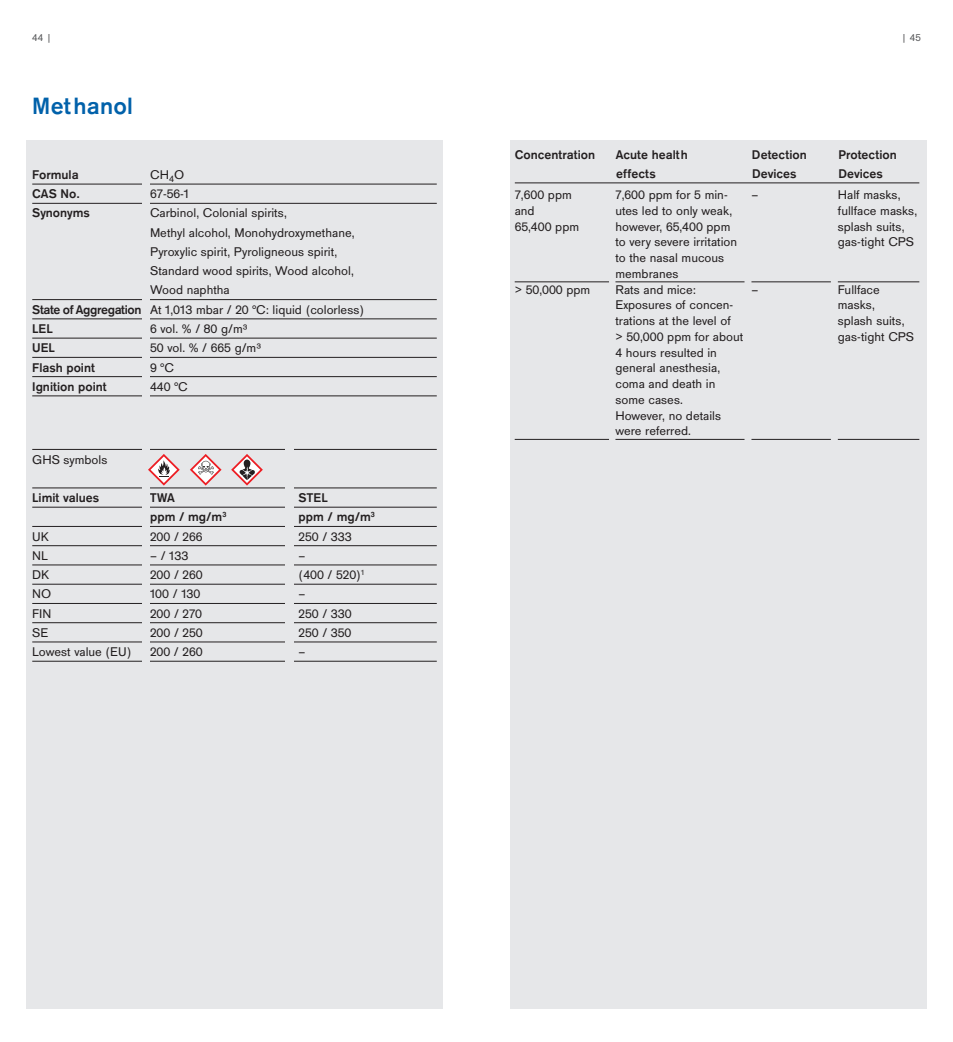
<style>
.page{position:relative;width:953px;height:1042px;background:#fff}
.page>*{position:absolute;margin:0;border:0;box-sizing:border-box;transform-origin:0 0}
.t1{font:700 24.5px "Draeger San";letter-spacing:.01em;color:#0161aa}
.t2{font:13.12px/15.8px "Draeger San";color:#231f20}
.t3{font:700 13.12px "Draeger San";color:#231f20}
.t4{font:10.5px "Draeger San";color:#57585a}
.s1{font-weight:700}
</style>
<div class="page">
<div style="left:509px;top:141px;width:417px;height:868px;background:#e6e7e9"></div>
<hr style="left:515px;top:182px;width:404px;height:1px;background:#231f20">
<hr style="left:514px;top:281px;width:95px;height:1px;background:#231f20">
<hr style="left:514px;top:439px;width:95px;height:1px;background:#231f20">
<hr style="left:615px;top:281px;width:129px;height:1px;background:#231f20">
<hr style="left:615px;top:439px;width:129px;height:1px;background:#231f20">
<hr style="left:751px;top:281px;width:79px;height:1px;background:#231f20">
<hr style="left:751px;top:439px;width:79px;height:1px;background:#231f20">
<hr style="left:837px;top:281px;width:82px;height:1px;background:#231f20">
<hr style="left:837px;top:439px;width:82px;height:1px;background:#231f20">
<div style="left:26px;top:141px;width:417px;height:868px;background:#e6e7e9"></div>
<hr style="left:32px;top:184px;width:405px;height:1px;background:#231f20">
<hr style="left:32px;top:203px;width:405px;height:1px;background:#231f20">
<hr style="left:32px;top:299px;width:405px;height:1px;background:#231f20">
<hr style="left:32px;top:318px;width:405px;height:1px;background:#231f20">
<hr style="left:32px;top:338px;width:405px;height:1px;background:#231f20">
<hr style="left:32px;top:357px;width:405px;height:1px;background:#231f20">
<hr style="left:32px;top:376px;width:405px;height:1px;background:#231f20">
<hr style="left:32px;top:395px;width:405px;height:1px;background:#231f20">
<hr style="left:32px;top:449px;width:405px;height:1px;background:#231f20">
<hr style="left:32px;top:487px;width:405px;height:1px;background:#231f20">
<hr style="left:32px;top:507px;width:405px;height:1px;background:#231f20">
<hr style="left:32px;top:526px;width:405px;height:1px;background:#231f20">
<hr style="left:32px;top:545px;width:405px;height:1px;background:#231f20">
<hr style="left:32px;top:564px;width:405px;height:1px;background:#231f20">
<hr style="left:32px;top:584px;width:405px;height:1px;background:#231f20">
<hr style="left:32px;top:603px;width:405px;height:1px;background:#231f20">
<hr style="left:32px;top:622px;width:405px;height:1px;background:#231f20">
<hr style="left:32px;top:641px;width:405px;height:1px;background:#231f20">
<hr style="left:32px;top:661px;width:405px;height:1px;background:#231f20">
<div style="left:142px;top:175px;width:7px;height:565px;background:#e6e7e9"></div>
<div style="left:285px;top:403px;width:9px;height:412px;background:#e6e7e9"></div>
<svg style="left:190px;top:454px;width:31px;height:31px"></svg>
<svg style="left:148px;top:454px;width:32px;height:31px"></svg>
<svg style="left:231px;top:454px;width:32px;height:31px"></svg>
<p class="t4" style="left:32px;top:32px;width:21px">44 |</p>
<h1 class="t1" style="left:32px;top:96px;width:102px">Methanol</h1>
<p class="t3" style="left:32px;top:169px;width:48px">Formula</p>
<p class="t2" style="left:150px;top:167px;width:36px">CH<sub>4</sub>O</p>
<p class="t3" style="left:32px;top:189px;width:49px">CAS No.</p>
<p class="t2" style="left:150px;top:186px;width:40px">67-56-1</p>
<p class="t3" style="left:32px;top:208px;width:59px">Synonyms</p>
<p class="t2" style="left:150px;top:205px;width:138px">Carbinol, Colonial spirits,</p>
<p class="t2" style="left:150px;top:225px;width:206px">Methyl alcohol, Monohydroxymethane,</p>
<p class="t2" style="left:150px;top:244px;width:189px">Pyroxylic spirit, Pyroligneous spirit,</p>
<p class="t2" style="left:150px;top:263px;width:205px">Standard wood spirits, Wood alcohol,</p>
<p class="t2" style="left:150px;top:282px;width:81px">Wood naphtha</p>
<p class="t2" style="left:32px;top:302px;width:333px"><span class="s1">State of Aggregation</span> At 1,013 mbar / 20 °C: liquid (colorless)</p>
<p class="t3" style="left:32px;top:323px;width:22px">LEL</p>
<p class="t2" style="left:150px;top:321px;width:99px">6 vol. % / 80 g/m³</p>
<p class="t3" style="left:32px;top:343px;width:24px">UEL</p>
<p class="t2" style="left:150px;top:340px;width:112px">50 vol. % / 665 g/m³</p>
<p class="t3" style="left:32px;top:362px;width:64px">Flash point</p>
<p class="t2" style="left:150px;top:359px;width:25px">9 °C</p>
<p class="t3" style="left:32px;top:381px;width:76px">Ignition point</p>
<p class="t2" style="left:150px;top:379px;width:39px">440 °C</p>
<p class="t2" style="left:32px;top:451px;width:77px">GHS symbols</p>
<p class="t3" style="left:32px;top:492px;width:68px">Limit values</p>
<p class="t3" style="left:150px;top:492px;width:26px">TWA</p>
<p class="t3" style="left:298px;top:492px;width:31px">STEL</p>
<p class="t3" style="left:150px;top:512px;width:78px">ppm / mg/m<sup>3</sup></p>
<p class="t3" style="left:298px;top:512px;width:78px">ppm / mg/m<sup>3</sup></p>
<p class="t2" style="left:32px;top:528px;width:18px">UK</p>
<p class="t2" style="left:150px;top:528px;width:54px">200 / 266</p>
<p class="t2" style="left:298px;top:528px;width:55px">250 / 333</p>
<p class="t2" style="left:32px;top:548px;width:17px">NL</p>
<p class="t2" style="left:150px;top:548px;width:40px">– / 133</p>
<p class="t2" style="left:298px;top:548px;width:8px">–</p>
<p class="t2" style="left:32px;top:567px;width:19px">DK</p>
<p class="t2" style="left:150px;top:567px;width:54px">200 / 260</p>
<p class="t2" style="left:298px;top:567px;width:67px">(400 / 520)<sup>1</sup></p>
<p class="t2" style="left:32px;top:586px;width:21px">NO</p>
<p class="t2" style="left:150px;top:586px;width:52px">100 / 130</p>
<p class="t2" style="left:298px;top:586px;width:8px">–</p>
<p class="t2" style="left:32px;top:605px;width:21px">FIN</p>
<p class="t2" style="left:150px;top:605px;width:54px">200 / 270</p>
<p class="t2" style="left:298px;top:605px;width:55px">250 / 330</p>
<p class="t2" style="left:32px;top:625px;width:18px">SE</p>
<p class="t2" style="left:150px;top:625px;width:54px">200 / 250</p>
<p class="t2" style="left:298px;top:625px;width:54px">250 / 350</p>
<p class="t2" style="left:32px;top:644px;width:101px">Lowest value (EU)</p>
<p class="t2" style="left:150px;top:644px;width:54px">200 / 260</p>
<p class="t2" style="left:298px;top:644px;width:8px">–</p>
<p class="t4" style="left:901px;top:32px;width:21px">| 45</p>
<p class="t3" style="left:515px;top:149px;width:82px">Concentration</p>
<p class="t3" style="left:616px;top:149px;width:73px">Acute health</p>
<p class="t3" style="left:752px;top:149px;width:56px">Detection</p>
<p class="t3" style="left:838px;top:149px;width:60px">Protection</p>
<p class="t3" style="left:616px;top:168px;width:41px">effects</p>
<p class="t3" style="left:752px;top:168px;width:46px">Devices</p>
<p class="t3" style="left:838px;top:168px;width:46px">Devices</p>
<p class="t2" style="left:514px;top:187px;width:66px">7,600 ppm and<br>65,400 ppm</p>
<p class="t2" style="left:615px;top:187px;width:129px">7,600 ppm for 5 min&shy;utes led to only weak, however, 65,400 ppm to very severe irritation to the nasal mucous membranes<br>Rats and mice:<br>Exposures of concen&shy;trations at the level of<br>&gt; 50,000 ppm for about<br>4 hours resulted in general anesthesia, coma and death in some cases.<br>However, no details were referred.</p>
<p class="t2" style="left:751px;top:187px;width:8px">–</p>
<p class="t2" style="left:837px;top:187px;width:81px">Half masks, fullface masks, splash suits, gas-tight CPS</p>
<p class="t2" style="left:837px;top:281px;width:78px">Fullface masks,<br>splash suits, gas-tight CPS</p>
<p class="t2" style="left:514px;top:281px;width:77px">&gt; 50,000 ppm</p>
<p class="t2" style="left:751px;top:281px;width:8px">–</p>
</div>
